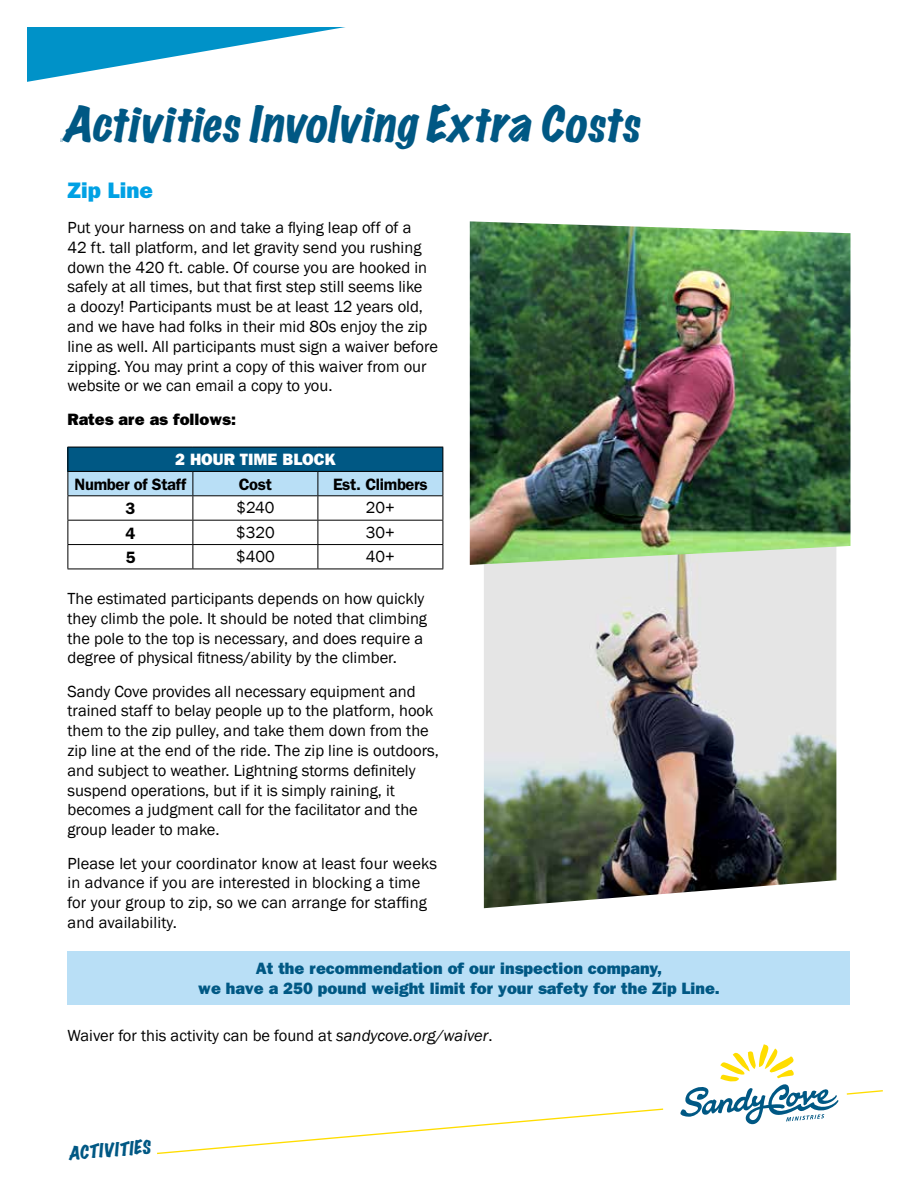
<style>
.page{position:relative;width:918px;height:1188px;background:#fff}
.page>*{position:absolute;margin:0;border:0;box-sizing:border-box;transform-origin:0 0}
.t1{font:italic expanded 44.1px "Marker Felt";color:#005884}
.t2{font:800 22.5px "Franklin Gothic";color:#00a1e4}
.t3{font:italic expanded 16.8px "Marker Felt";color:#005884}
.t4{font:16.5px/19.8px "Franklin Gothic";color:#000}
.t5{font:800 16.5px/19.8px "Franklin Gothic";color:#005884;text-align:center}
.t6{font:600 16.5px "Franklin Gothic";letter-spacing:-.02em;color:#000}
.t7{font:800 16.5px "Franklin Gothic";color:#000}
.t8{font:800 16.5px "Franklin Gothic";color:#fff}
.s1{font-style:italic}
</style>
<div class="page">
<img style="left:484px;top:565px;width:352px;height:343px">
<svg style="left:27px;top:27px;width:318px;height:55px"></svg>
<svg style="left:68px;top:447px;width:376px;height:122px"></svg>
<hr style="left:68px;top:569px;width:125px;height:1px;background:#000">
<hr style="left:193px;top:569px;width:125px;height:1px;background:#000">
<hr style="left:318px;top:569px;width:125px;height:1px;background:#000">
<img style="left:470px;top:221px;width:380px;height:344px">
<div style="left:68px;top:952px;width:782px;height:53px;background:#b9dff6"></div>
<svg style="left:157px;top:1108px;width:507px;height:47px"></svg>
<svg style="left:680px;top:1044px;width:158px;height:81px"></svg>
<svg style="left:846px;top:1090px;width:37px;height:5px"></svg>
<h1 class="t1" style="left:62px;top:89px;width:591px">ActivitiesInvolvingExtraCosts</h1>
<h2 class="t2" style="left:68px;top:177px;width:87px">Zip Line</h2>
<p class="t4" style="left:68px;top:218px;width:372px">Put your harness on and take a flying leap off of a<br>42 ft. tall platform, and let gravity send you rushing down the 420 ft. cable. Of course you are hooked in safely at all times, but that first step still seems like<br>a doozy! Participants must be at least 12 years old, and we have had folks in their mid 80s enjoy the zip line as well. All participants must sign a waiver before zipping. You may print a copy of this waiver from our website or we can email a copy to you.</p>
<p class="t7" style="left:68px;top:409px;width:170px">Rates are as follows:</p>
<p class="t8" style="left:175px;top:450px;width:162px">2 HOUR TIME BLOCK</p>
<p class="t6" style="left:75px;top:474px;width:113px">Number of Staff</p>
<p class="t6" style="left:239px;top:474px;width:35px">Cost</p>
<p class="t6" style="left:333px;top:474px;width:96px">Est. Climbers</p>
<p class="t6" style="left:125px;top:499px;width:11px">3</p>
<p class="t4" style="left:236px;top:498px;width:39px">$240</p>
<p class="t4" style="left:366px;top:498px;width:31px">20+</p>
<p class="t6" style="left:125px;top:523px;width:11px">4</p>
<p class="t4" style="left:236px;top:523px;width:40px">$320</p>
<p class="t4" style="left:366px;top:523px;width:31px">30+</p>
<p class="t6" style="left:125px;top:548px;width:11px">5</p>
<p class="t4" style="left:236px;top:547px;width:40px">$400</p>
<p class="t4" style="left:366px;top:547px;width:31px">40+</p>
<p class="t4" style="left:68px;top:589px;width:361px">The estimated participants depends on how quickly they climb the pole. It should be noted that climbing the pole to the top is necessary, and does require a degree of physical fitness/ability by the climber.</p>
<p class="t4" style="left:68px;top:682px;width:373px">Sandy Cove provides all necessary equipment and trained staff to belay people up to the platform, hook them to the zip pulley, and take them down from the zip line at the end of the ride. The zip line is outdoors, and subject to weather. Lightning storms definitely suspend operations, but if it is simply raining, it becomes a judgment call for the facilitator and the group leader to make.</p>
<p class="t4" style="left:68px;top:853px;width:371px">Please let your coordinator know at least four weeks in advance if you are interested in blocking a time for your group to zip, so we can arrange for staffing and availability.</p>
<p class="t5" style="left:198px;top:959px;width:523px">At the recommendation of our inspection company,<br>we have a 250 pound weight limit for your safety for the Zip Line.</p>
<p class="t4" style="left:67px;top:1026px;width:427px">Waiver for this activity can be found at <span class="s1">sandycove.org/waiver</span>.</p>
<p class="t3" style="left:67px;top:1140px;width:84px;rotate:-5deg">ACTIVITIES</p>
</div>
